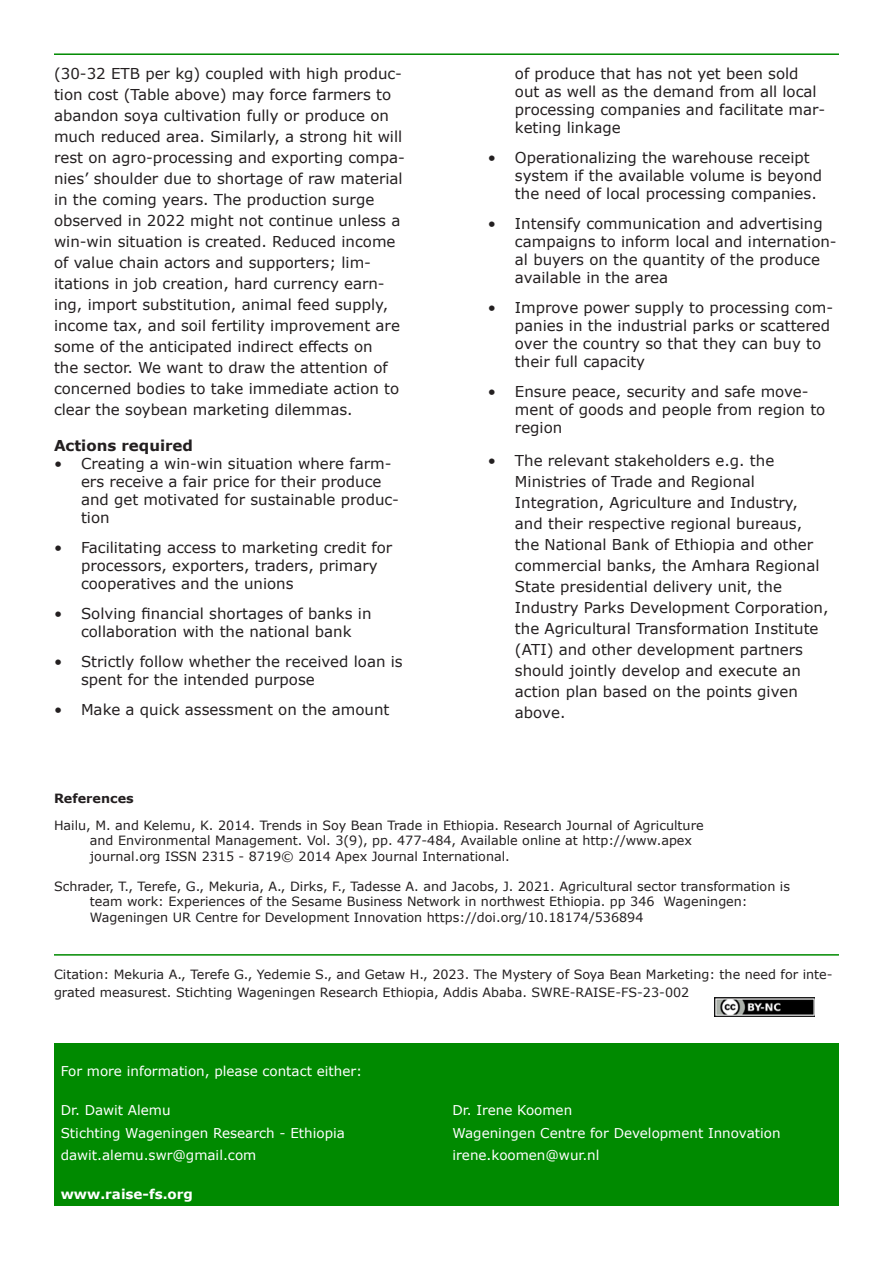
<style>
.page{position:relative;width:893px;height:1263px;background:#fff}
.page>*{position:absolute;margin:0;border:0;box-sizing:border-box;transform-origin:0 0}
.t1{font:15px/21px "Verdana";color:#231f20}
.t2{font:700 15px "Verdana";color:#231f20}
.t3{font:13.5px "Verdana";color:#fff}
.t4{font:700 13.5px "Verdana";color:#fff}
.t5{font:12.75px/18px "Verdana";color:#231f20}
.t6{font:700 12.75px "Verdana";color:#231f20}
</style>
<div class="page">
<hr style="left:54px;top:53px;width:785px;height:2px;background:#008a00">
<div style="left:54px;top:1044px;width:785px;height:162px;background:#008a00"></div>
<img style="left:714px;top:997px;width:101px;height:19px">
<hr style="left:54px;top:954px;width:785px;height:2px;background:#008a00">
<p class="t1" style="left:54px;top:63px;width:352px">(30-32 ETB per kg) coupled with high produc&shy;tion cost (Table above) may force farmers to abandon soya cultivation fully or produce on much reduced area. Similarly, a strong hit will rest on agro-processing and exporting compa&shy;nies’ shoulder due to shortage of raw material in the coming years. The production surge observed in 2022 might not continue unless a win-win situation is created. Reduced income of value chain actors and supporters; lim&shy;itations in job creation, hard currency earn&shy;ing, import substitution, animal feed supply, income tax, and soil fertility improvement are some of the anticipated indirect effects on<br>the sector. We want to draw the attention of concerned bodies to take immediate action to clear the soybean marketing dilemmas.</p>
<p class="t2" style="left:54px;top:435px;width:141px">Actions required</p>
<p class="t1" style="left:81px;top:454px;width:319px;line-height:18px;text-indent:-27px">• Creating a win-win situation where farm&shy;ers receive a fair price for their produce and get motivated for sustainable produc&shy;tion</p>
<p class="t1" style="left:81px;top:538px;width:313px;line-height:18px;text-indent:-27px">• Facilitating access to marketing credit for processors, exporters, traders, primary cooperatives and the unions</p>
<p class="t1" style="left:54px;top:604px;width:319px;line-height:18px;text-align:center">• Solving financial shortages of banks in collaboration with the national bank</p>
<p class="t1" style="left:81px;top:652px;width:323px;line-height:18px;text-indent:-27px">• Strictly follow whether the received loan is spent for the intended purpose</p>
<p class="t1" style="left:54px;top:699px;width:337px">• Make a quick assessment on the amount</p>
<p class="t1" style="left:515px;top:64px;width:312px;line-height:18px">of produce that has not yet been sold out as well as the demand from all local processing companies and facilitate mar&shy;keting linkage</p>
<p class="t1" style="left:515px;top:148px;width:309px;line-height:18px;text-indent:-27px">• Operationalizing the warehouse receipt system if the available volume is beyond the need of local processing companies.</p>
<p class="t1" style="left:515px;top:214px;width:323px;line-height:18px;text-indent:-27px">• Intensify communication and advertising campaigns to inform local and internation&shy;al buyers on the quantity of the produce available in the area</p>
<p class="t1" style="left:515px;top:298px;width:320px;line-height:18px;text-indent:-27px">• Improve power supply to processing com&shy;panies in the industrial parks or scattered over the country so that they can buy to their full capacity</p>
<p class="t1" style="left:515px;top:382px;width:312px;line-height:18px;text-indent:-27px">• Ensure peace, security and safe move&shy;ment of goods and people from region to region</p>
<p class="t1" style="left:515px;top:450px;width:315px;text-indent:-27px">• The relevant stakeholders e.g. the Ministries of Trade and Regional Integration, Agriculture and Industry, and their respective regional bureaus, the National Bank of Ethiopia and other commercial banks, the Amhara Regional State presidential delivery unit, the Industry Parks Development Corporation, the Agricultural Transformation Institute (ATI) and other development partners should jointly develop and execute an action plan based on the points given above.</p>
<p class="t6" style="left:54px;top:789px;width:81px">References</p>
<p class="t5" style="left:54px;top:816px;width:651px">Hailu, M. and Kelemu, K. 2014. Trends in Soy Bean Trade in Ethiopia. Research Journal of Agriculture</p>
<p class="t5" style="left:90px;top:831px;width:604px">and Environmental Management. Vol. 3(9), pp. 477-484, Available online at http://www.apex</p>
<p class="t5" style="left:90px;top:847px;width:421px">journal.org ISSN 2315 - 8719© 2014 Apex Journal International.</p>
<p class="t5" style="left:54px;top:877px;width:737px">Schrader, T., Terefe, G., Mekuria, A., Dirks, F., Tadesse A. and Jacobs, J. 2021. Agricultural sector transformation is</p>
<p class="t5" style="left:90px;top:893px;width:659px">team work: Experiences of the Sesame Business Network in northwest Ethiopia. pp 346 Wageningen:</p>
<p class="t5" style="left:90px;top:908px;width:555px">Wageningen UR Centre for Development Innovation https://doi.org/10.18174/536894</p>
<p class="t5" style="left:54px;top:965px;width:780px">Citation: Mekuria A., Terefe G., Yedemie S., and Getaw H., 2023. The Mystery of Soya Bean Marketing: the need for inte&shy;grated measurest. Stichting Wageningen Research Ethiopia, Addis Ababa. SWRE-RAISE-FS-23-002</p>
<p class="t3" style="left:61px;top:1062px;width:303px">For more information, please contact either:</p>
<p class="t3" style="left:61px;top:1101px;width:111px">Dr. Dawit Alemu</p>
<p class="t3" style="left:452px;top:1101px;width:121px">Dr. Irene Koomen</p>
<p class="t3" style="left:61px;top:1123px;width:286px">Stichting Wageningen Research - Ethiopia</p>
<p class="t3" style="left:452px;top:1123px;width:330px">Wageningen Centre for Development Innovation</p>
<p class="t3" style="left:61px;top:1146px;width:197px">dawit.alemu.swr@gmail.com</p>
<p class="t3" style="left:452px;top:1146px;width:149px">irene.koomen@wur.nl</p>
<p class="t4" style="left:61px;top:1184px;width:134px">www.raise-fs.org</p>
</div>
